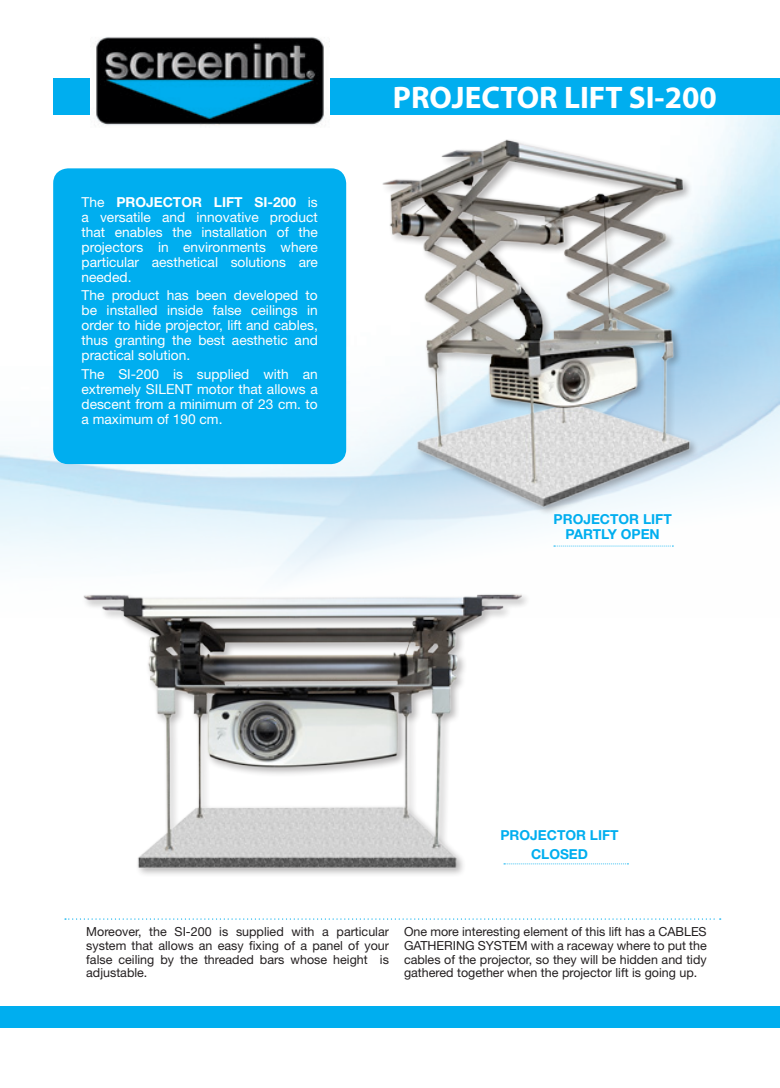
<style>
.page{position:relative;width:780px;height:1088px;background:#fff}
.page>*{position:absolute;margin:0;border:0;box-sizing:border-box;transform-origin:0 0}
.t1{font:700 31.25px "Myriad Pro";color:#fff}
.t2{font:13.75px/15px "Helvetica Neue LT Std";color:#fff;text-align:justify}
.t3{font:700 13.75px/15px "Helvetica Neue LT Std";color:#00aeef;text-align:center}
.t4{font:12.5px/13.8px "Helvetica Neue LT Std";color:#231f20;text-align:justify}
.s1{font-weight:700}
</style>
<div class="page">
<img style="left:0;top:115px;width:779px;height:462px">
<div style="left:53px;top:168px;width:293px;height:296px;background:#00aeef;border-radius:15px"></div>
<div style="left:53px;top:78px;width:726px;height:37px;background:#00aeef"></div>
<img style="left:90px;top:37px;width:240px;height:96px">
<svg style="left:65px;top:918px;width:655px;height:2px"></svg>
<div style="left:0;top:1007px;width:779px;height:21px;background:#00aeef"></div>
<svg style="left:554px;top:546px;width:119px;height:1px"></svg>
<svg style="left:531px;top:863px;width:97px;height:1px"></svg>
<img style="left:365px;top:124px;width:345px;height:406px">
<img style="left:83px;top:577px;width:441px;height:298px">
<p class="t2" style="left:81px;top:194px;width:238px">The <span class="s1">PROJECTOR LIFT SI-200</span> is a versatile and innovative product that enables the installation of the projectors in environments where particular aesthetical solutions are needed.</p>
<p class="t2" style="left:81px;top:287px;width:238px">The product has been developed to be installed inside false ceilings in order to hide projector, lift and cables, thus granting the best aesthetic and practical solution.</p>
<p class="t2" style="left:81px;top:366px;width:238px">The SI-200 is supplied with an extremely SILENT motor that allows a descent from a minimum of 23 cm. to a maximum of 190 cm.</p>
<h1 class="t1" style="left:393px;top:77px;width:325px">PROJECTOR LIFT SI-200</h1>
<p class="t3" style="left:553px;top:511px;width:120px">PROJECTOR LIFT<br>PARTLY OPEN</p>
<p class="t3" style="left:500px;top:826px;width:120px;line-height:18.5px">PROJECTOR LIFT<br>CLOSED</p>
<p class="t4" style="left:86px;top:924px;width:304px">Moreover, the SI-200 is supplied with a particular system that allows an easy fixing of a panel of your false ceiling by the threaded bars whose height is adjustable.</p>
<p class="t4" style="left:404px;top:924px;width:304px">One more interesting element of this lift has a CABLES GATHERING SYSTEM with a raceway where to put the cables of the projector, so they will be hidden and tidy gathered together when the projector lift is going up.</p>
</div>
